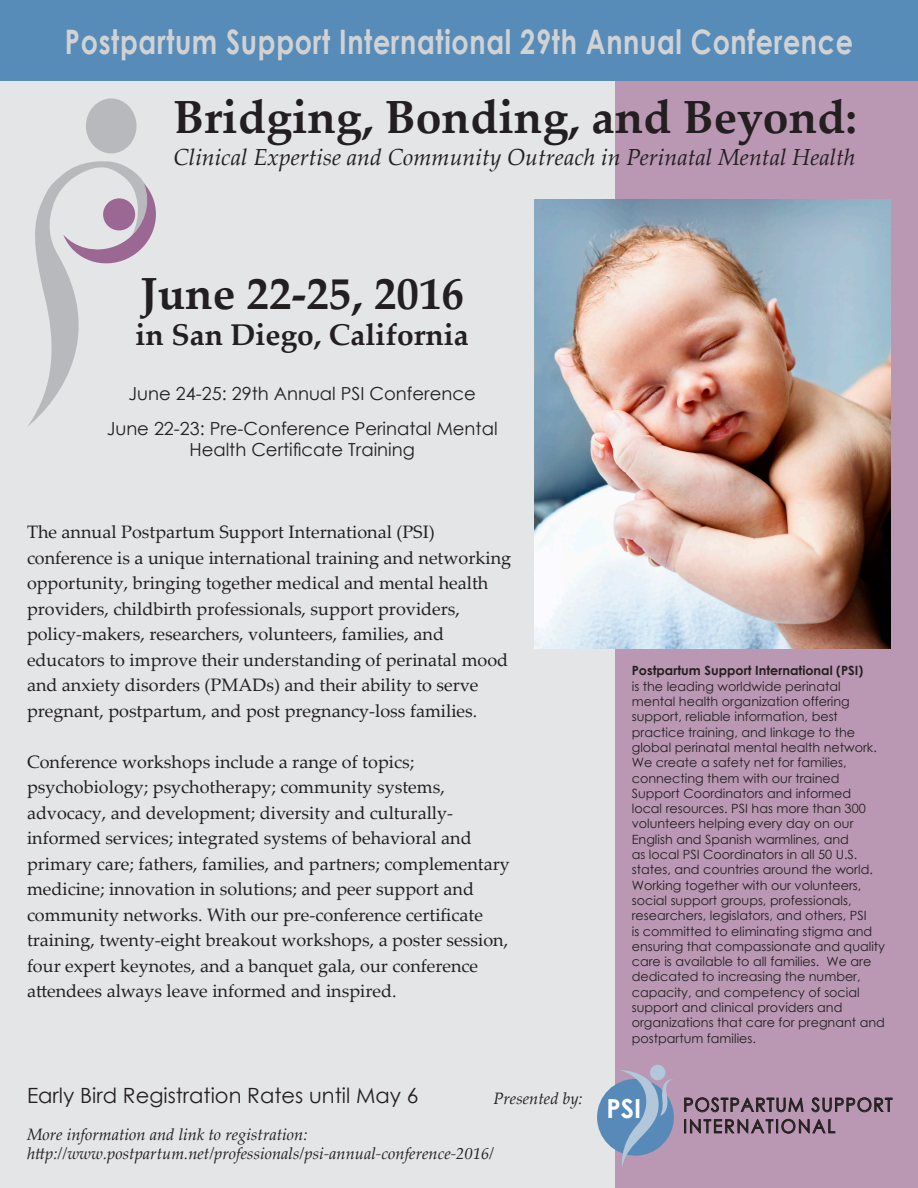
<style>
.page{position:relative;width:918px;height:1188px;background:#e4e5e7}
.page>*{position:absolute;margin:0;border:0;box-sizing:border-box;transform-origin:0 0}
.t1{font:700 46.5px "Palatino Linotype";color:#231f20}
.t2{font:700 45px "Palatino Linotype";color:#231f20}
.t3{font:700 33.75px "Century Gothic";letter-spacing:.025em;color:#d1d2d4;scale:.8 1}
.t4{font:700 30px "Palatino Linotype";color:#231f20}
.t5{font:700 26.25px "Century Gothic";color:#fff}
.t6{font:italic 23.25px "Palatino Linotype";color:#231f20}
.t7{font:21px "Century Gothic";color:#231f20}
.t8{font:18.45px/21.5px "Century Gothic";letter-spacing:.07em;color:#231f20;scale:.94 1}
.t9{font:18px/25.5px "Palatino Linotype";color:#231f20}
.t10{font:18px/21.6px "Century Gothic";color:#231f20;text-align:center}
.t11{font:italic 16.5px "Palatino Linotype";color:#231f20}
.t12{font:12.75px/15.3px "Century Gothic";color:#231f20}
.s1{font-weight:700}
</style>
<div class="page">
<div style="left:615px;top:81px;width:303px;height:1107px;background:#ba98b4"></div>
<div style="left:0;top:0;width:918px;height:81px;background:#578cb9"></div>
<img style="left:535px;top:200px;width:355px;height:448px">
<div style="left:597px;top:1079px;width:77px;height:77px;background:#578ab8;border-radius:50%"></div>
<div style="left:650px;top:1065px;width:15px;height:15px;background:#b2c8da;border-radius:50%"></div>
<svg style="left:619px;top:1070px;width:55px;height:97px"></svg>
<svg style="left:684px;top:1097px;width:120px;height:15px"></svg>
<svg style="left:684px;top:1119px;width:151px;height:15px"></svg>
<svg style="left:811px;top:1097px;width:82px;height:15px"></svg>
<div style="left:86px;top:98px;width:51px;height:55px;background:#b8b9bc;border-radius:50%"></div>
<svg style="left:27px;top:161px;width:129px;height:266px"></svg>
<p class="t3" style="left:65px;top:16px;width:987px">Postpartum Support International 29th Annual Conference</p>
<p class="t1" style="left:173px;top:84px;width:685px">Bridging, Bonding, and Beyond:</p>
<p class="t6" style="left:173px;top:140px;width:684px">Clinical Expertise and Community Outreach in Perinatal Mental Health</p>
<p class="t2" style="left:140px;top:261px;width:325px">June 22-25, 2016</p>
<p class="t4" style="left:136px;top:313px;width:335px">in San Diego, California</p>
<p class="t10" style="left:129px;top:382px;width:349px">June 24-25: 29th Annual PSI Conference</p>
<p class="t10" style="left:107px;top:417px;width:392px">June 22-23: Pre-Conference Perinatal Mental<br>Health Certificate Training</p>
<p class="t9" style="left:27px;top:519px;width:486px">The annual Postpartum Support International (PSI) conference is a unique international training and networking opportunity, bringing together medical and mental health providers, childbirth professionals, support providers, policy-makers, researchers, volunteers, families, and educators to improve their understanding of perinatal mood and anxiety disorders (PMADs) and their ability to serve pregnant, postpartum, and post pregnancy-loss families.</p>
<p class="t9" style="left:27px;top:748px;width:484px">Conference workshops include a range of topics; psychobiology; psychotherapy; community systems, advocacy, and development; diversity and culturally&shy;informed services; integrated systems of behavioral and primary care; fathers, families, and partners; complementary medicine; innovation in solutions; and peer support and community networks. With our pre-conference certificate training, twenty-eight breakout workshops, a poster session, four expert keynotes, and a banquet gala, our conference attendees always leave informed and inspired.</p>
<p class="t12" style="left:632px;top:663px;width:255px"><span class="s1">Postpartum Support International (PSI)<br></span>is the leading worldwide perinatal mental health organization offering support, reliable information, best practice training, and linkage to the global perinatal mental health network.<br>We create a safety net for families, connecting them with our trained Support Coordinators and informed<br>local resources. PSI has more than 300 volunteers helping every day on our English and Spanish warmlines, and<br>as local PSI Coordinators in all 50 U.S. states, and countries around the world.<br>Working together with our volunteers, social support groups, professionals, researchers, legislators, and others, PSI<br>is committed to eliminating stigma and ensuring that compassionate and quality care is available to all families. We are dedicated to increasing the number, capacity, and competency of social support and clinical providers and organizations that care for pregnant and postpartum families.</p>
<p class="t7" style="left:27px;top:1081px;width:393px">Early Bird Registration Rates until May 6</p>
<p class="t11" style="left:27px;top:1122px;width:282px">More information and link to registration:</p>
<p class="t11" style="left:27px;top:1142px;width:469px">http://www.postpartum.net/professionals/psi-annual-conference-2016/</p>
<p class="t11" style="left:493px;top:1087px;width:91px">Presented by:</p>
<p class="t5" style="left:607px;top:1088px;width:36px">PSI</p>
<p class="t8" style="left:683px;top:1094px;width:224px">POSTPARTUM SUPPORT<br>INTERNATIONAL</p>
</div>
